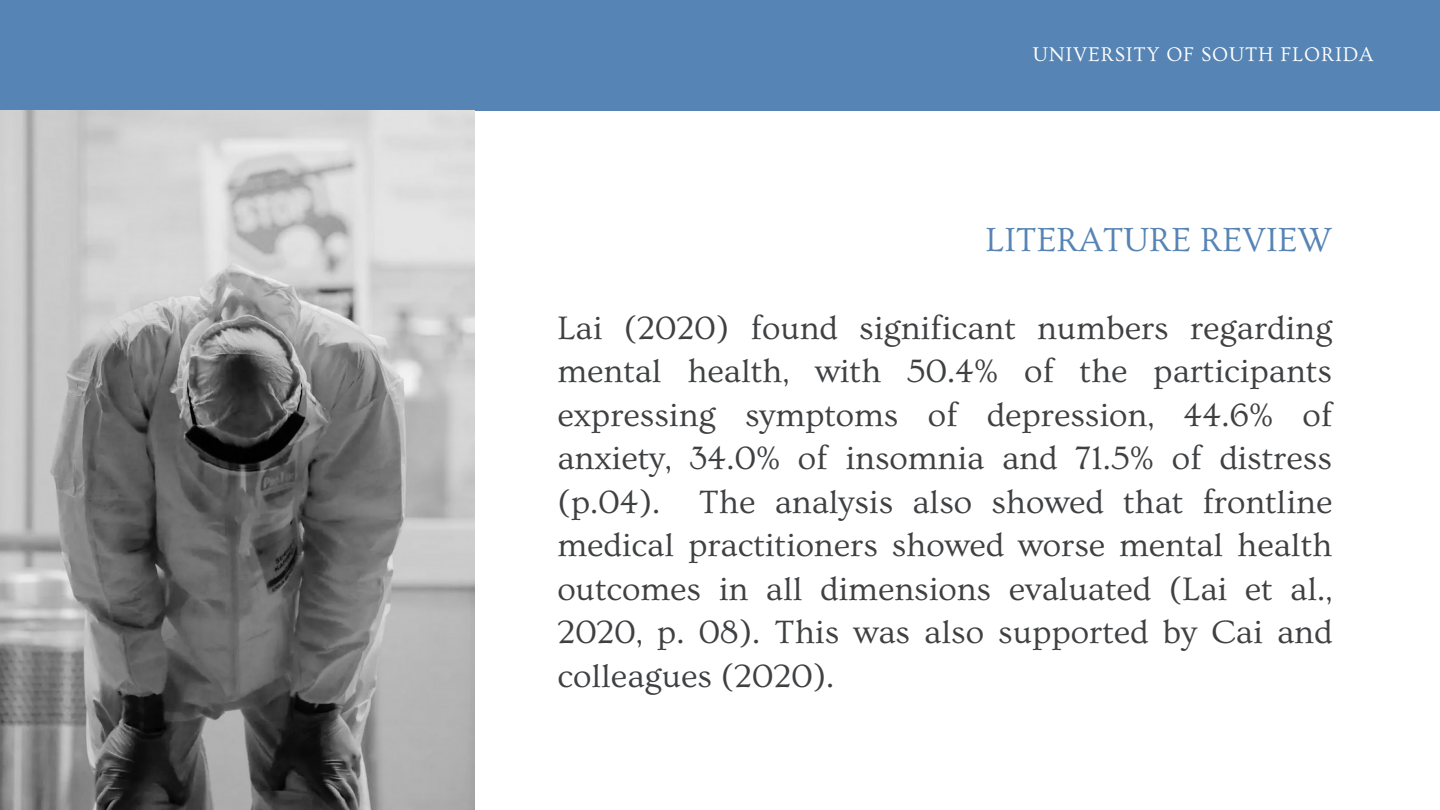
<style>
.page{position:relative;width:1440px;height:810px;background:#fff}
.page>*{position:absolute;margin:0;border:0;box-sizing:border-box;transform-origin:0 0}
.t1{font:35px "Ovo";color:#5684b4}
.t2{font:34px/43.5px "Ovo";color:#3f4042;text-align:justify}
.t3{font:20.8px "Ovo";letter-spacing:.04em;color:#fff}
</style>
<div class="page">
<div style="left:0;top:0;width:1440px;height:110px;background:#5684b4"></div>
<img style="left:0;top:111px;width:475px;height:699px">
<p class="t3" style="left:1033px;top:43px;width:342px">UNIVERSITY OF SOUTH FLORIDA</p>
<p class="t1" style="left:986px;top:220px;width:348px">LITERATURE REVIEW</p>
<p class="t2" style="left:557px;top:307px;width:776px">Lai (2020) found significant numbers regarding mental health, with 50.4% of the participants expressing symptoms of depression, 44.6% of anxiety, 34.0% of insomnia and 71.5% of distress (p.04). The analysis also showed that frontline medical practitioners showed worse mental health outcomes in all dimensions evaluated (Lai et al., 2020, p. 08). This was also supported by Cai and colleagues (2020).</p>
</div>
